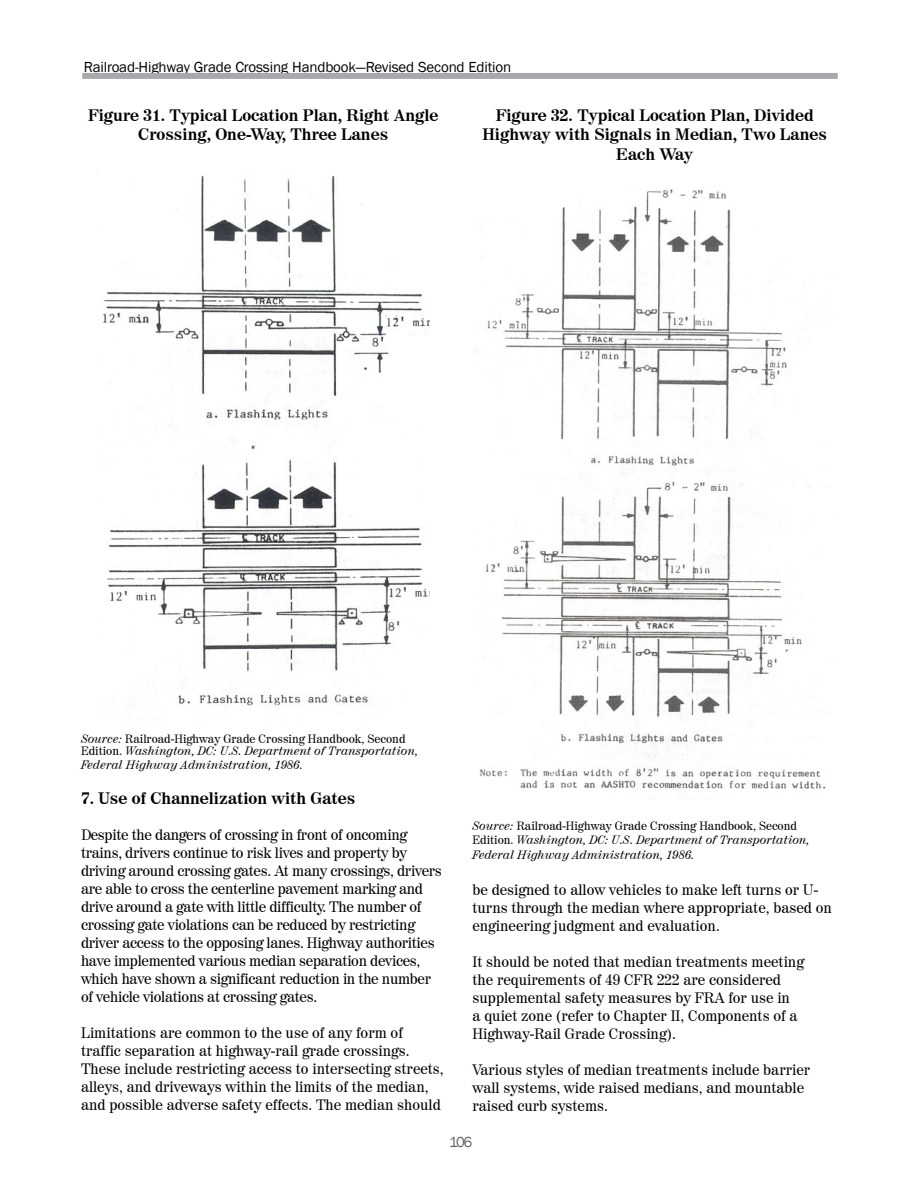
<style>
.page{position:relative;width:918px;height:1188px;background:#fff}
.page>*{position:absolute;margin:0;border:0;box-sizing:border-box;transform-origin:0 0}
.t1{font:700 16.5px/19.8px "Century 725 BT";color:#000;text-align:center}
.t2{font:15px/18px "Century 725 BT";color:#000}
.t3{font:15px/18px "Century 725 BT";letter-spacing:-.02em;color:#000}
.t4{font:15px "Franklin Gothic";letter-spacing:-.01em;color:#000}
.t5{font:15px "Franklin Gothic";color:#636466}
.t6{font:italic 12px/14.4px "Century 725 BT";color:#000}
.t7{font:12px "Century 725 BT";color:#000}
.s1{font-style:italic}
.s2{font-style:normal}
</style>
<div class="page">
<div style="left:82px;top:73px;width:756px;height:6px;background:#a7a9ac"></div>
<img style="left:103px;top:175px;width:327px;height:531px">
<img style="left:480px;top:189px;width:346px;height:600px">
<p class="t4" style="left:84px;top:58px;width:429px">Railroad-Highway Grade Crossing Handbook—Revised Second Edition</p>
<p class="t1" style="left:88px;top:104px;width:352px">Figure 31. Typical Location Plan, Right Angle<br>Crossing, One-Way, Three Lanes</p>
<p class="t1" style="left:482px;top:104px;width:346px">Figure 32. Typical Location Plan, Divided<br>Highway with Signals in Median, Two Lanes<br>Each Way</p>
<p class="t7" style="left:81px;top:731px;width:326px"><span class="s1">Source:</span> Railroad-Highway Grade Crossing Handbook, Second</p>
<p class="t6" style="left:81px;top:743px;width:339px"><span class="s2">Edition.</span> Washington, DC: U.S. Department of Transportation,<br>Federal Highway Administration, 1986.</p>
<p class="t1" style="left:81px;top:787px;width:276px">7. Use of Channelization with Gates</p>
<p class="t3" style="left:81px;top:825px;width:362px">Despite the dangers of crossing in front of oncoming trains, drivers continue to risk lives and property by driving around crossing gates. At many crossings, drivers are able to cross the centerline pavement marking and drive around a gate with little difficulty. The number of crossing gate violations can be reduced by restricting driver access to the opposing lanes. Highway authorities have implemented various median separation devices, which have shown a significant reduction in the number of vehicle violations at crossing gates.</p>
<p class="t2" style="left:81px;top:1023px;width:364px">Limitations are common to the use of any form of traffic separation at highway-rail grade crossings.<br>These include restricting access to intersecting streets, alleys, and driveways within the limits of the median, and possible adverse safety effects. The median should</p>
<p class="t6" style="left:472px;top:818px;width:339px">Source: <span class="s2">Railroad-Highway Grade Crossing Handbook, Second<br>Edition.</span> Washington, DC: U.S. Department of Transportation,<br>Federal Highway Administration, 1986.</p>
<p class="t2" style="left:472px;top:880px;width:361px">be designed to allow vehicles to make left turns or U&shy;turns through the median where appropriate, based on engineering judgment and evaluation.</p>
<p class="t2" style="left:472px;top:952px;width:333px">It should be noted that median treatments meeting the requirements of 49 CFR 222 are considered supplemental safety measures by FRA for use in<br>a quiet zone (refer to Chapter II, Components of a Highway-Rail Grade Crossing).</p>
<p class="t2" style="left:472px;top:1060px;width:339px">Various styles of median treatments include barrier wall systems, wide raised medians, and mountable raised curb systems.</p>
<p class="t5" style="left:449px;top:1133px;width:24px">106</p>
</div>
